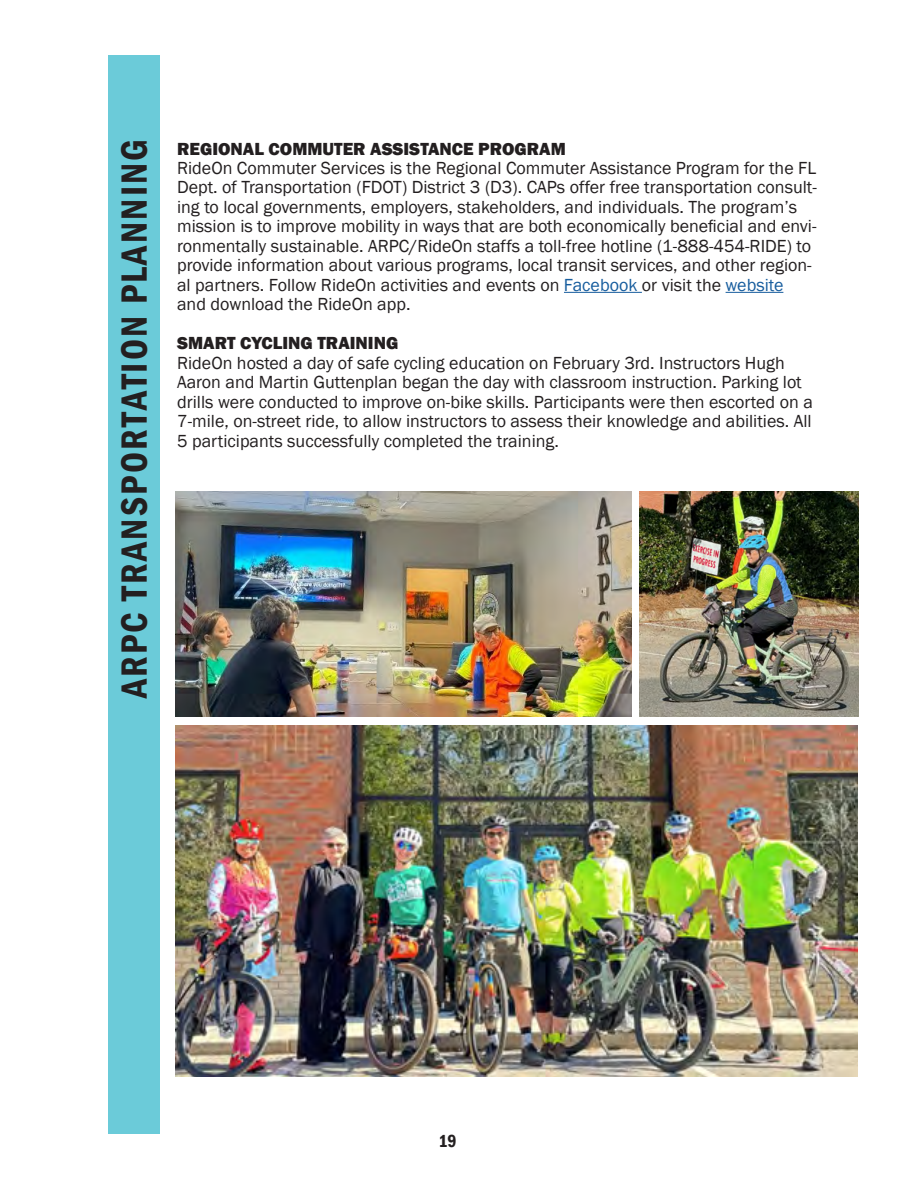
<style>
.page{position:relative;width:918px;height:1188px;background:#fff}
.page>*{position:absolute;margin:0;border:0;box-sizing:border-box;transform-origin:0 0}
.t1{font:600 condensed 37.5px "Franklin Gothic";letter-spacing:.06em;color:#231f20}
.t2{font:18px/19.5px "Franklin Gothic";color:#231f20}
.t3{font:800 18px "Franklin Gothic";color:#231f20}
.t4{font:600 condensed 18px "Franklin Gothic";color:#231f20}
.s1{color:#175d9e}
</style>
<div class="page">
<hr style="left:564px;top:292px;width:78px;height:1px;background:#175d9e">
<hr style="left:726px;top:292px;width:57px;height:1px;background:#175d9e">
<img style="left:175px;top:492px;width:457px;height:224px">
<img style="left:640px;top:491px;width:218px;height:225px">
<img style="left:175px;top:725px;width:683px;height:351px">
<div style="left:108px;top:56px;width:52px;height:1078px;background:#6bcbd9"></div>
<p class="t1" style="left:109px;top:698px;width:561px;rotate:-90deg">ARPC TRANSPORTATION PLANNING</p>
<p class="t3" style="left:177px;top:137px;width:390px">REGIONAL COMMUTER ASSISTANCE PROGRAM</p>
<p class="t2" style="left:177px;top:159px;width:641px">RideOn Commuter Services is the Regional Commuter Assistance Program for the FL Dept. of Transportation (FDOT) District 3 (D3). CAPs offer free transportation consult&shy;ing to local governments, employers, stakeholders, and individuals. The program’s mission is to improve mobility in ways that are both economically beneficial and envi&shy;ronmentally sustainable. ARPC/RideOn staffs a toll-free hotline (1-888-454-RIDE) to provide information about various programs, local transit services, and other region&shy;al partners. Follow RideOn activities and events on <span class="s1">Facebook</span> or visit the <span class="s1">website<br></span>and download the RideOn app.</p>
<p class="t3" style="left:177px;top:332px;width:223px">SMART CYCLING TRAINING</p>
<p class="t2" style="left:177px;top:354px;width:637px">RideOn hosted a day of safe cycling education on February 3rd. Instructors Hugh Aaron and Martin Guttenplan began the day with classroom instruction. Parking lot drills were conducted to improve on-bike skills. Participants were then escorted on a 7-mile, on-street ride, to allow instructors to assess their knowledge and abilities. All 5 participants successfully completed the training.</p>
<p class="t4" style="left:438px;top:1129px;width:20px">19</p>
</div>
